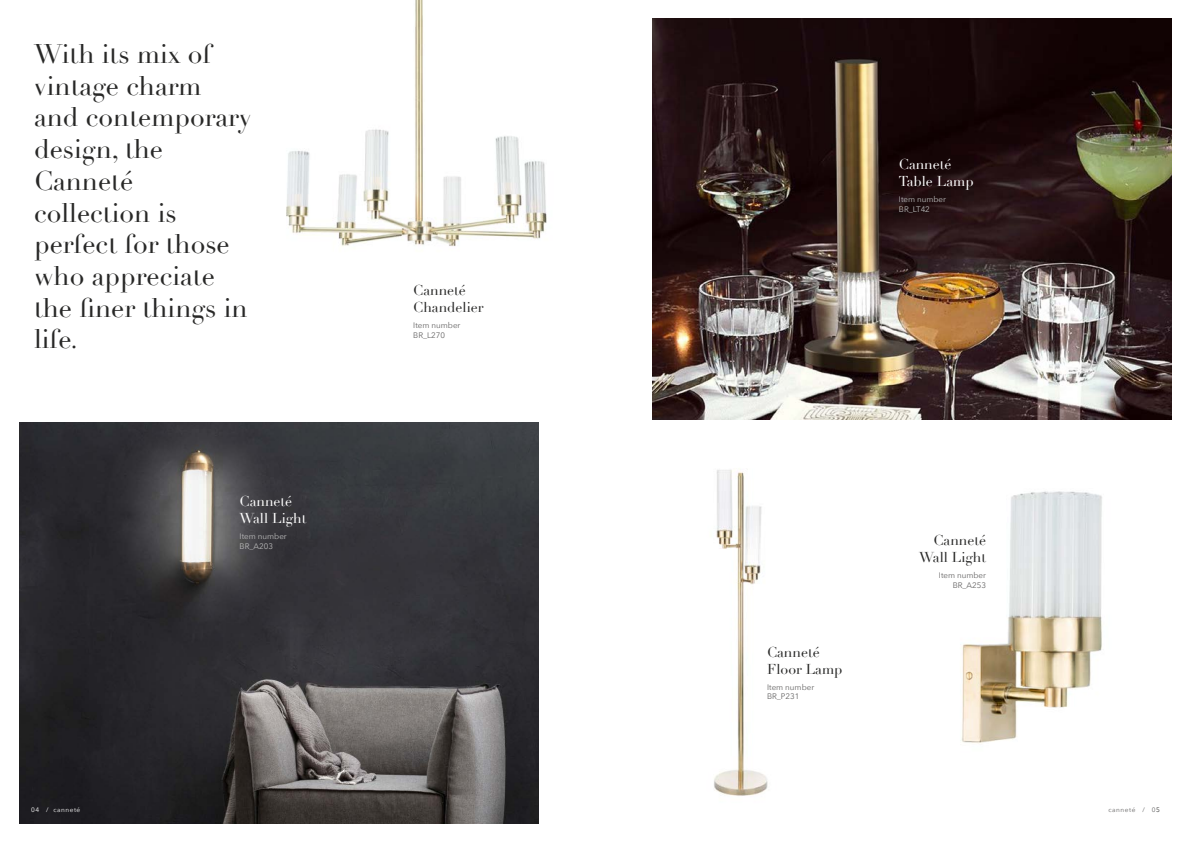
<style>
.page{position:relative;width:1191px;height:842px;background:#fff}
.page>*{position:absolute;margin:0;border:0;box-sizing:border-box;transform-origin:0 0}
.t1{font:26.4px/31.7px "Didot";color:#282827}
.t2{font:14px "Didot";color:#282827}
.t3{font:14px "Didot";color:#fff}
.t4{font:8px "Avenir Next";color:#646363}
.t5{font:8px "Avenir Next";color:#bcbcbc}
.t6{font:6.5px "Avenir Next";letter-spacing:.08em;color:#fff}
.t7{font:6.5px "Avenir Next";letter-spacing:.08em;color:#646363}
.s1{color:#282827}
</style>
<div class="page">
<img style="left:286px;top:0;width:261px;height:246px">
<img style="left:652px;top:18px;width:519px;height:402px">
<img style="left:20px;top:422px;width:519px;height:401px">
<img style="left:961px;top:491px;width:141px;height:253px">
<img style="left:714px;top:469px;width:54px;height:327px">
<p class="t1" style="left:34px;top:39px;width:219px">With its mix of vintage charm and contemporary design, the<br>Canneté collection is perfect for those who appreciate the finer things in life.</p>
<p class="t6" style="left:31px;top:804px;width:51px">04 / canneté</p>
<p class="t3" style="left:240px;top:493px;width:54px">Canneté</p>
<p class="t3" style="left:240px;top:510px;width:68px">Wall Light</p>
<p class="t5" style="left:240px;top:530px;width:49px">Item number</p>
<p class="t5" style="left:240px;top:539px;width:35px">BR_A203</p>
<p class="t2" style="left:413px;top:282px;width:54px">Canneté</p>
<p class="t2" style="left:413px;top:299px;width:72px">Chandelier</p>
<p class="t4" style="left:413px;top:318px;width:49px">Item number</p>
<p class="t4" style="left:413px;top:328px;width:33px">BR_L270</p>
<p class="t3" style="left:899px;top:156px;width:54px">Canneté</p>
<p class="t3" style="left:899px;top:173px;width:76px">Table Lamp</p>
<p class="t5" style="left:899px;top:192px;width:49px">Item number</p>
<p class="t5" style="left:899px;top:202px;width:33px">BR_LT42</p>
<p class="t2" style="left:767px;top:643px;width:54px">Canneté</p>
<p class="t2" style="left:767px;top:660px;width:77px">Floor Lamp</p>
<p class="t4" style="left:767px;top:680px;width:49px">Item number</p>
<p class="t4" style="left:767px;top:690px;width:34px">BR_P231</p>
<p class="t2" style="left:933px;top:532px;width:54px">Canneté</p>
<p class="t2" style="left:919px;top:549px;width:68px">Wall Light</p>
<p class="t4" style="left:939px;top:569px;width:49px">Item number</p>
<p class="t4" style="left:952px;top:578px;width:35px">BR_A253</p>
<p class="t7" style="left:1108px;top:804px;width:53px">canneté / 0<span class="s1">5</span></p>
</div>
